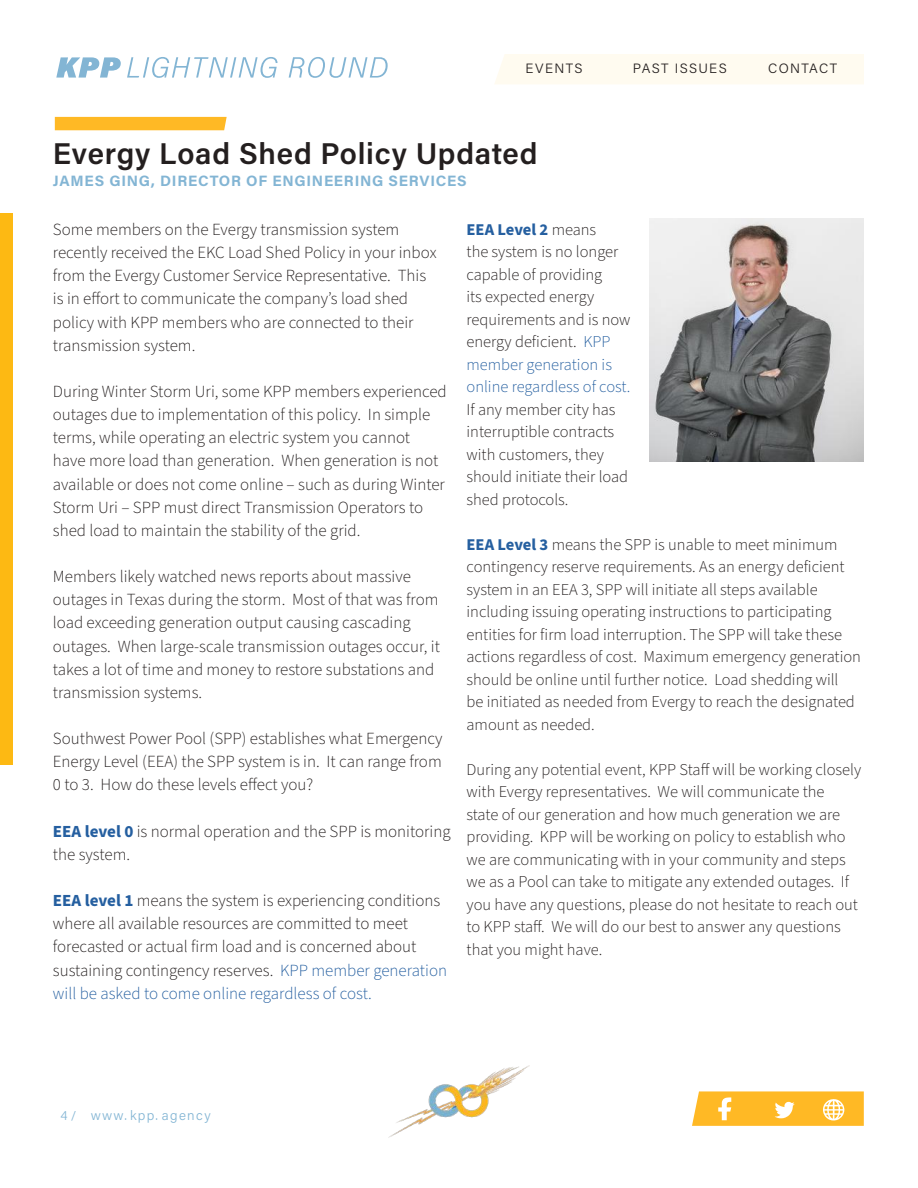
<style>
.page{position:relative;width:918px;height:1188px;background:#fff}
.page>*{position:absolute;margin:0;border:0;box-sizing:border-box;transform-origin:0 0}
.t1{font:600 30px "Acumin Pro";letter-spacing:.025em;color:#241f1f}
.t2{font:300 16.95px/23.1px "Source Sans Pro";color:#241f1f}
.t3{font:300 16.5px/22.5px "Source Sans Pro";color:#241f1f}
.t4{font:700 15px "Acumin Pro";letter-spacing:.05em;color:#83b5d4}
.t5{font:300 13.5px "Acumin Pro";letter-spacing:.105em;color:#241f1f}
.t6{font:300 13.5px "Acumin Pro";letter-spacing:.1em;color:#83b5d4}
.t7{font:300 12.75px "Acumin Pro";color:#83b5d4}
.s1{font-weight:700;color:#255fa0}
.s2{color:#255fa0}
</style>
<div class="page">
<div style="left:0;top:213px;width:12px;height:552px;background:#fdb913"></div>
<div style="left:495px;top:54px;width:369px;height:30px;background:#fffbf0"></div>
<img style="left:389px;top:1065px;width:140px;height:72px">
<svg style="left:692px;top:1091px;width:172px;height:35px;background:#ffc242"></svg>
<svg style="left:56px;top:57px;width:65px;height:21px"></svg>
<svg style="left:127px;top:57px;width:151px;height:21px"></svg>
<svg style="left:289px;top:57px;width:99px;height:21px"></svg>
<div style="left:55px;top:117px;width:172px;height:13px;background:#ffb925"></div>
<img style="left:649px;top:219px;width:214px;height:242px">
<p class="t5" style="left:525px;top:59px;width:59px">EVENTS</p>
<p class="t5" style="left:633px;top:59px;width:95px">PAST ISSUES</p>
<p class="t5" style="left:768px;top:59px;width:71px">CONTACT</p>
<h1 class="t1" style="left:53px;top:133px;width:486px">Evergy Load Shed Policy Updated</h1>
<p class="t4" style="left:53px;top:170px;width:415px">JAMES GING, DIRECTOR OF ENGINEERING SERVICES</p>
<p class="t3" style="left:467px;top:218px;width:165px"><span class="s1">EEA Level 2</span> means<br>the system is no longer capable of providing<br>its expected energy requirements and is now energy deficient. <span class="s2">KPP member generation is online regardless of cost.</span></p>
<p class="t3" style="left:467px;top:398px;width:163px">If any member city has interruptible contracts with customers, they should initiate their load shed protocols.</p>
<p class="t3" style="left:467px;top:533px;width:396px"><span class="s1">EEA Level 3</span> means the SPP is unable to meet minimum contingency reserve requirements. As an energy deficient system in an EEA 3, SPP will initiate all steps available including issuing operating instructions to participating entities for firm load interruption. The SPP will take these actions regardless of cost. Maximum emergency generation should be online until further notice. Load shedding will<br>be initiated as needed from Evergy to reach the designated amount as needed.</p>
<p class="t3" style="left:467px;top:758px;width:396px">During any potential event, KPP Staff will be working closely with Evergy representatives. We will communicate the<br>state of our generation and how much generation we are providing. KPP will be working on policy to establish who we are communicating with in your community and steps we as a Pool can take to mitigate any extended outages. If you have any questions, please do not hesitate to reach out to KPP staff. We will do our best to answer any questions that you might have.</p>
<p class="t2" style="left:53px;top:218px;width:385px">Some members on the Evergy transmission system recently received the EKC Load Shed Policy in your inbox from the Evergy Customer Service Representative. This is in effort to communicate the company’s load shed policy with KPP members who are connected to their transmission system.</p>
<p class="t2" style="left:53px;top:380px;width:395px">During Winter Storm Uri, some KPP members experienced outages due to implementation of this policy. In simple terms, while operating an electric system you cannot have more load than generation. When generation is not available or does not come online – such as during Winter Storm Uri – SPP must direct Transmission Operators to shed load to maintain the stability of the grid.</p>
<p class="t2" style="left:53px;top:566px;width:389px">Members likely watched news reports about massive outages in Texas during the storm. Most of that was from load exceeding generation output causing cascading outages. When large-scale transmission outages occur, it takes a lot of time and money to restore substations and transmission systems.</p>
<p class="t2" style="left:53px;top:728px;width:391px;text-align:justify">Southwest Power Pool (SPP) establishes what Emergency Energy Level (EEA) the SPP system is in. It can range from 0 to 3. How do these levels effect you?</p>
<p class="t2" style="left:53px;top:820px;width:399px"><span class="s1">EEA level 0</span> is normal operation and the SPP is monitoring the system.</p>
<p class="t2" style="left:53px;top:890px;width:396px"><span class="s1">EEA level 1</span> means the system is experiencing conditions where all available resources are committed to meet forecasted or actual firm load and is concerned about sustaining contingency reserves. <span class="s2">KPP member generation will be asked to come online regardless of cost.</span></p>
<p class="t7" style="left:60px;top:1106px;width:17px">4 /</p>
<p class="t6" style="left:91px;top:1106px;width:121px">www. kpp. agency</p>
</div>
